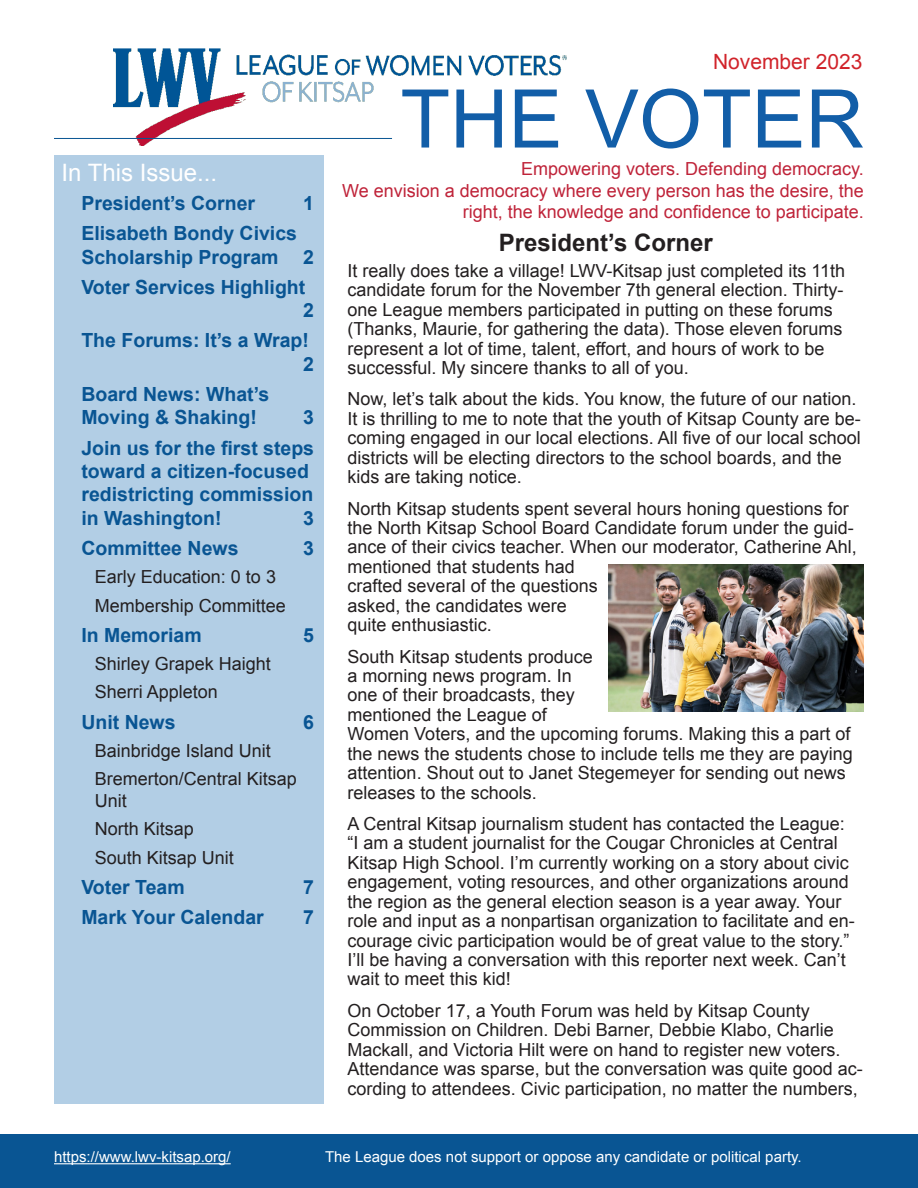
<style>
.page{position:relative;width:918px;height:1188px;background:#fff}
.page>*{position:absolute;margin:0;border:0;box-sizing:border-box;transform-origin:0 0}
.t1{font:81px "Arial";color:#125ea8}
.Headline_-_Level_1{font:700 24px "Arial";color:#231f20}
.In_This_Issue{font:24px "Arial";color:#fff}
.t2{font:21px "Arial";color:#d1232a}
.t3{font:700 19.5px/23.4px "Arial";color:#095593}
.Main_Text{font:18px/19.5px "Arial";color:#231f20}
.t4{font:18px/21.6px "Arial";color:#bf2339;text-align:right}
.t5{font:15px "Arial";color:#fff}
</style>
<div class="page">
<img style="left:113px;top:49px;width:454px;height:97px">
<div style="left:0;top:1134px;width:918px;height:54px;background:#095593"></div>
<hr style="left:54px;top:1163px;width:177px;height:1px;background:#fff">
<hr style="left:54px;top:138px;width:338px;height:1px;background:#095593">
<div style="left:54px;top:156px;width:270px;height:948px;background:#b2cee5"></div>
<img style="left:608px;top:565px;width:256px;height:147px">
<p class="In_This_Issue" style="left:62px;top:156px;width:157px">In This Issue...</p>
<p class="t3" style="left:81px;top:192px;width:175px">President’s Corner</p>
<p class="t3" style="left:303px;top:192px;width:12px">1</p>
<p class="t3" style="left:81px;top:222px;width:217px">Elisabeth Bondy Civics<br>Scholarship Program</p>
<p class="t3" style="left:303px;top:246px;width:12px">2</p>
<p class="t3" style="left:303px;top:276px;width:12px;text-indent:-222px">Voter Services Highlight<br>2</p>
<p class="t3" style="left:81px;top:330px;width:234px;text-align:right">The Forums: It’s a Wrap!<br>2</p>
<p class="t3" style="left:81px;top:383px;width:189px">Board News: What’s<br>Moving &amp; Shaking!</p>
<p class="t3" style="left:303px;top:407px;width:12px">3</p>
<p class="t3" style="left:81px;top:437px;width:234px">Join us for the first steps toward a citizen-focused redistricting commission in Washington!</p>
<p class="t3" style="left:303px;top:507px;width:12px">3</p>
<p class="t3" style="left:81px;top:537px;width:159px">Committee News</p>
<p class="t3" style="left:303px;top:537px;width:12px">3</p>
<p class="Main_Text" style="left:95px;top:567px;width:183px">Early Education: 0 to 3</p>
<p class="Main_Text" style="left:95px;top:596px;width:193px">Membership Committee</p>
<p class="t3" style="left:81px;top:624px;width:122px">In Memoriam</p>
<p class="t3" style="left:303px;top:624px;width:12px">5</p>
<p class="Main_Text" style="left:95px;top:654px;width:178px">Shirley Grapek Haight</p>
<p class="Main_Text" style="left:95px;top:683px;width:125px">Sherri Appleton</p>
<p class="t3" style="left:81px;top:711px;width:96px">Unit News</p>
<p class="t3" style="left:303px;top:711px;width:12px">6</p>
<p class="Main_Text" style="left:95px;top:741px;width:178px">Bainbridge Island Unit</p>
<p class="Main_Text" style="left:95px;top:768px;width:204px;line-height:21.6px">Bremerton/Central Kitsap<br>Unit</p>
<p class="Main_Text" style="left:95px;top:819px;width:101px">North Kitsap</p>
<p class="Main_Text" style="left:95px;top:848px;width:141px">South Kitsap Unit</p>
<p class="t3" style="left:81px;top:876px;width:105px">Voter Team</p>
<p class="t3" style="left:303px;top:876px;width:12px">7</p>
<p class="t3" style="left:81px;top:906px;width:184px">Mark Your Calendar</p>
<p class="t3" style="left:303px;top:906px;width:12px">7</p>
<p class="t2" style="left:713px;top:48px;width:151px">November 2023</p>
<h1 class="t1" style="left:400px;top:66px;width:465px">THE VOTER</h1>
<p class="t4" style="left:342px;top:158px;width:523px">Empowering voters. Defending democracy.<br>We envision a democracy where every person has the desire, the right, the knowledge and confidence to participate.</p>
<p class="Headline_-_Level_1" style="left:499px;top:227px;width:215px">President’s Corner</p>
<p class="Main_Text" style="left:348px;top:261px;width:499px">It really does take a village! LWV-Kitsap just completed its 11th candidate forum for the November 7th general election. Thirty&shy;one League members participated in putting on these forums (Thanks, Maurie, for gathering the data). Those eleven forums represent a lot of time, talent, effort, and hours of work to be successful. My sincere thanks to all of you.</p>
<p class="Main_Text" style="left:348px;top:390px;width:515px">Now, let’s talk about the kids. You know, the future of our nation.<br>It is thrilling to me to note that the youth of Kitsap County are be&shy;coming engaged in our local elections. All five of our local school districts will be electing directors to the school boards, and the kids are taking notice.</p>
<p class="Main_Text" style="left:348px;top:499px;width:511px">North Kitsap students spent several hours honing questions for the North Kitsap School Board Candidate forum under the guid&shy;ance of their civics teacher. When our moderator, Catherine Ahl, mentioned that students had<br>crafted several of the questions<br>asked, the candidates were<br>quite enthusiastic.</p>
<p class="Main_Text" style="left:348px;top:647px;width:507px">South Kitsap students produce<br>a morning news program. In<br>one of their broadcasts, they<br>mentioned the League of<br>Women Voters, and the upcoming forums. Making this a part of the news the students chose to include tells me they are paying attention. Shout out to Janet Stegemeyer for sending out news releases to the schools.</p>
<p class="Main_Text" style="left:348px;top:814px;width:509px">A Central Kitsap journalism student has contacted the League: “I am a student journalist for the Cougar Chronicles at Central Kitsap High School. I’m currently working on a story about civic engagement, voting resources, and other organizations around the region as the general election season is a year away. Your role and input as a nonpartisan organization to facilitate and en&shy;courage civic participation would be of great value to the story.” I’ll be having a conversation with this reporter next week. Can’t wait to meet this kid!</p>
<p class="Main_Text" style="left:348px;top:1001px;width:517px">On October 17, a Youth Forum was held by Kitsap County Commission on Children. Debi Barner, Debbie Klabo, Charlie Mackall, and Victoria Hilt were on hand to register new voters.<br>Attendance was sparse, but the conversation was quite good ac&shy;cording to attendees. Civic participation, no matter the numbers,</p>
<p class="t5" style="left:54px;top:1147px;width:178px">https://www.lwv-kitsap.org/</p>
<p class="t5" style="left:325px;top:1147px;width:478px">The League does not support or oppose any candidate or political party.</p>
</div>
